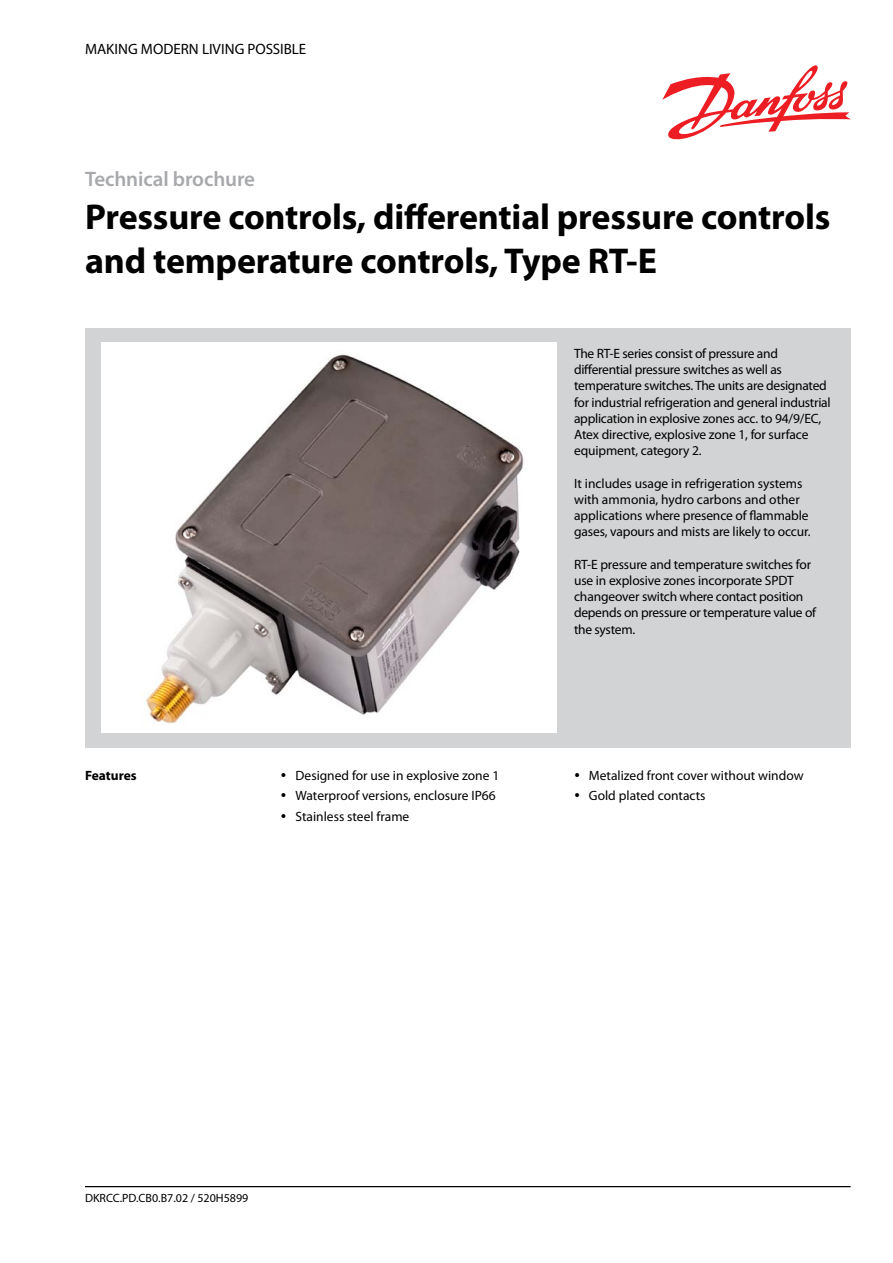
<style>
.page{position:relative;width:893px;height:1263px;background:#fff}
.page>*{position:absolute;margin:0;border:0;box-sizing:border-box;transform-origin:0 0}
.t1{font:700 36px/43.5px "Myriad Pro";letter-spacing:-.005em;color:#000}
.t2{font:600 21px "Myriad Pro";letter-spacing:-.005em;color:#a7a9ac}
.t3{font:15px "Myriad Pro";color:#000}
.t4{font:13.5px/16.2px "Myriad Pro";letter-spacing:-.01em;color:#000}
.t5{font:700 13.5px "Myriad Pro";color:#000}
.t6{font:12px "Myriad Pro";color:#000}
</style>
<div class="page">
<div style="left:85px;top:328px;width:765px;height:419px;background:#d1d3d4"></div>
<div style="left:101px;top:342px;width:455px;height:391px;background:#fff"></div>
<svg style="left:662px;top:65px;width:189px;height:75px"></svg>
<hr style="left:85px;top:1186px;width:765px;height:1px;background:#000">
<img style="left:146px;top:354px;width:378px;height:370px">
<p class="t3" style="left:85px;top:39px;width:223px">MAKING MODERN LIVING POSSIBLE</p>
<h2 class="t2" style="left:85px;top:165px;width:172px">Technical brochure</h2>
<h1 class="t1" style="left:85px;top:194px;width:747px">Pressure controls, differential pressure controls and temperature controls, Type RT-E</h1>
<p class="t5" style="left:85px;top:766px;width:53px">Features</p>
<p class="t4" style="left:295px;top:765px;width:205px;line-height:20.4px">Designed for use in explosive zone 1<br>Waterproof versions, enclosure IP66<br>Stainless steel frame</p>
<p class="t4" style="left:574px;top:345px;width:258px">The RT-E series consist of pressure and differential pressure switches as well as temperature switches. The units are designated for industrial refrigeration and general industrial application in explosive zones acc. to 94/9/EC, Atex directive, explosive zone 1, for surface equipment, category 2.</p>
<p class="t4" style="left:574px;top:475px;width:238px">It includes usage in refrigeration systems with ammonia, hydro carbons and other applications where presence of flammable gases, vapours and mists are likely to occur.</p>
<p class="t4" style="left:574px;top:556px;width:244px">RT-E pressure and temperature switches for use in explosive zones incorporate SPDT changeover switch where contact position depends on pressure or temperature value of the system.</p>
<p class="t4" style="left:589px;top:765px;width:216px;line-height:20.4px">Metalized front cover without window<br>Gold plated contacts</p>
<p class="t6" style="left:85px;top:1191px;width:165px">DKRCC.PD.CB0.B7.02 / 520H5899</p>
</div>
